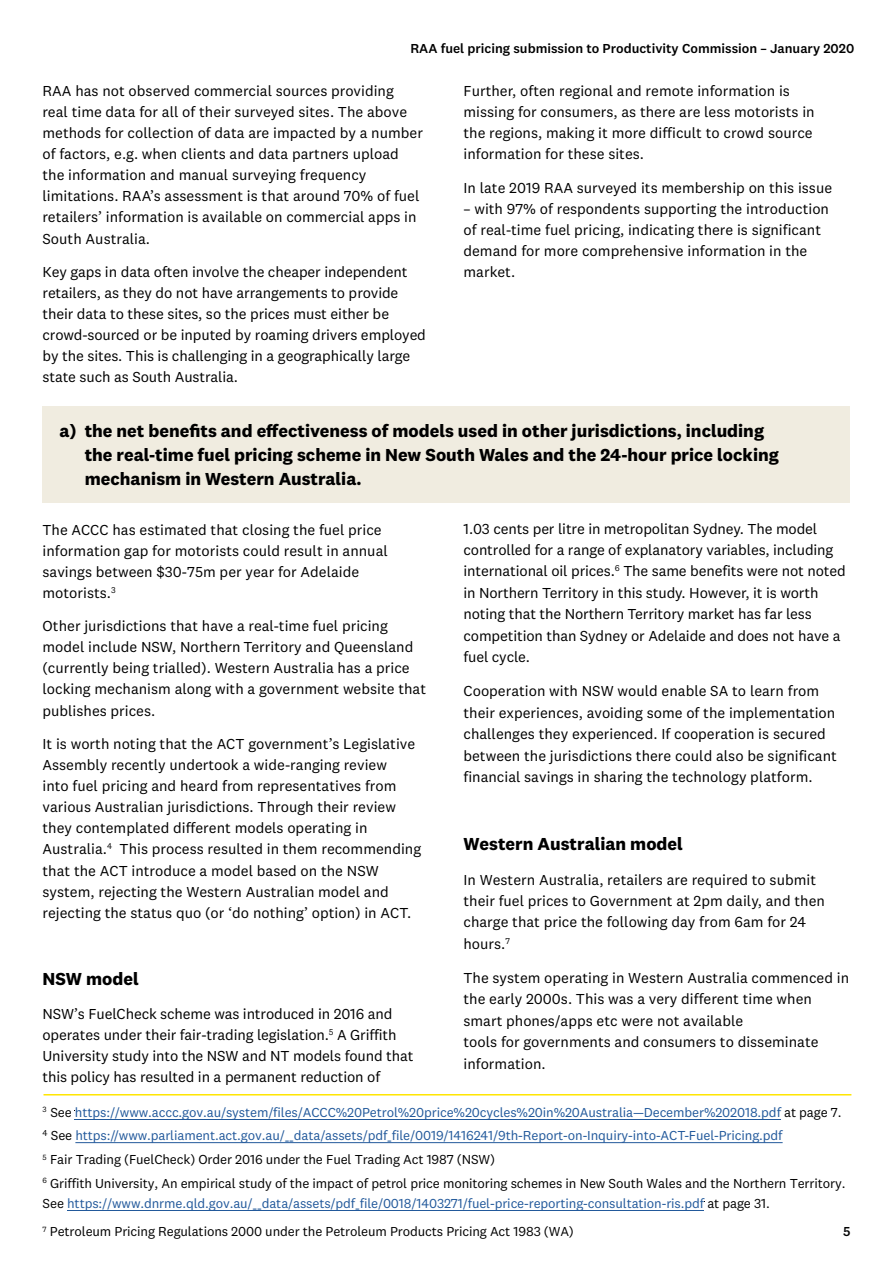
<style>
.page{position:relative;width:893px;height:1263px;background:#fff}
.page>*{position:absolute;margin:0;border:0;box-sizing:border-box;transform-origin:0 0}
.t1{font:700 18px/24px "National 2";color:#000}
.t2{font:15px/21px "National 2";color:#000}
.t3{font:13.5px/23.7px "National 2";letter-spacing:-.01em;color:#22599b}
.t4{font:500 13.5px "National 2";color:#000}
.s1{color:#000}
</style>
<div class="page">
<div style="left:43px;top:406px;width:807px;height:97px;background:#f0ece0"></div>
<hr style="left:67px;top:1210px;width:637px;height:1px;background:#22599b">
<hr style="left:75px;top:1142px;width:708px;height:1px;background:#22599b">
<hr style="left:75px;top:1119px;width:706px;height:1px;background:#22599b">
<hr style="left:44px;top:1094px;width:807px;height:1px;background:#ffe600">
<p class="t4" style="left:410px;top:40px;width:445px">RAA fuel pricing submission to Productivity Commission – January 2020</p>
<p class="t2" style="left:43px;top:81px;width:382px">RAA has not observed commercial sources providing<br>real time data for all of their surveyed sites. The above methods for collection of data are impacted by a number of factors, e.g. when clients and data partners upload the information and manual surveying frequency limitations. RAA’s assessment is that around 70% of fuel retailers’ information is available on commercial apps in South Australia.</p>
<p class="t2" style="left:43px;top:261px;width:385px">Key gaps in data often involve the cheaper independent retailers, as they do not have arrangements to provide their data to these sites, so the prices must either be crowd-sourced or be inputed by roaming drivers employed by the sites. This is challenging in a geographically large state such as South Australia.</p>
<p class="t2" style="left:463px;top:81px;width:353px">Further, often regional and remote information is missing for consumers, as there are less motorists in the regions, making it more difficult to crowd source information for these sites.</p>
<p class="t2" style="left:463px;top:177px;width:370px">In late 2019 RAA surveyed its membership on this issue</p>
<p class="t2" style="left:463px;top:198px;width:367px">– with 97% of respondents supporting the introduction of real-time fuel pricing, indicating there is significant demand for more comprehensive information in the market.</p>
<p class="t1" style="left:85px;top:418px;width:696px;text-indent:-25px">a) the net benefits and effectiveness of models used in other jurisdictions, including the real-time fuel pricing scheme in New South Wales and the 24-hour price locking mechanism in Western Australia.</p>
<p class="t2" style="left:43px;top:519px;width:347px">The ACCC has estimated that closing the fuel price information gap for motorists could result in annual savings between $30-75m per year for Adelaide motorists.<sup>3</sup></p>
<p class="t2" style="left:43px;top:616px;width:385px">Other jurisdictions that have a real-time fuel pricing model include NSW, Northern Territory and Queensland (currently being trialled). Western Australia has a price locking mechanism along with a government website that publishes prices.</p>
<p class="t2" style="left:43px;top:733px;width:380px">It is worth noting that the ACT government’s Legislative Assembly recently undertook a wide-ranging review<br>into fuel pricing and heard from representatives from various Australian jurisdictions. Through their review they contemplated different models operating in Australia.<sup>4</sup> This process resulted in them recommending that the ACT introduce a model based on the NSW system, rejecting the Western Australian model and rejecting the status quo (or ‘do nothing’ option) in ACT.</p>
<p class="t1" style="left:43px;top:967px;width:98px">NSW model</p>
<p class="t2" style="left:43px;top:1003px;width:372px">NSW’s FuelCheck scheme was introduced in 2016 and operates under their fair-trading legislation.<sup>5</sup> A Griffith University study into the NSW and NT models found that this policy has resulted in a permanent reduction of</p>
<p class="t2" style="left:463px;top:517px;width:384px;line-height:21.5px">1.03 cents per litre in metropolitan Sydney. The model controlled for a range of explanatory variables, including international oil prices.<sup>6</sup> The same benefits were not noted in Northern Territory in this study. However, it is worth noting that the Northern Territory market has far less competition than Sydney or Adelaide and does not have a fuel cycle.</p>
<p class="t2" style="left:463px;top:680px;width:375px;line-height:21.5px">Cooperation with NSW would enable SA to learn from their experiences, avoiding some of the implementation challenges they experienced. If cooperation is secured between the jurisdictions there could also be significant financial savings in sharing the technology platform.</p>
<p class="t1" style="left:463px;top:832px;width:221px">Western Australian model</p>
<p class="t2" style="left:463px;top:868px;width:363px;line-height:21.5px">In Western Australia, retailers are required to submit their fuel prices to Government at 2pm daily, and then charge that price the following day from 6am for 24 hours.<sup>7</sup></p>
<p class="t2" style="left:463px;top:967px;width:387px;line-height:21.5px">The system operating in Western Australia commenced in the early 2000s. This was a very different time when smart phones/apps etc were not available<br>tools for governments and consumers to disseminate information.</p>
<p class="t3" style="left:43px;top:1100px;width:804px"><sup>3</sup> <span class="s1">See</span> https://www.accc.gov.au/system/files/ACCC%20Petrol%20price%20cycles%20in%20Australia—December%202018.pdf <span class="s1">at page 7.<br></span><sup>4</sup> <span class="s1">See</span> https://www.parliament.act.gov.au/__data/assets/pdf_file/0019/1416241/9th-Report-on-Inquiry-into-ACT-Fuel-Pricing.pdf<br><sup>5</sup> <span class="s1">Fair Trading (FuelCheck) Order 2016 under the Fuel Trading Act 1987 (NSW)<br></span><sup>6</sup> <span class="s1">Griffith University, An empirical study of the impact of petrol price monitoring schemes in New South Wales and the Northern Territory.</span></p>
<p class="t3" style="left:43px;top:1189px;width:729px;line-height:28.2px"><span class="s1">See</span> https://www.dnrme.qld.gov.au/__data/assets/pdf_file/0018/1403271/fuel-price-reporting-consultation-ris.pdf <span class="s1">at page 31.<br></span><sup>7</sup> <span class="s1">Petroleum Pricing Regulations 2000 under the Petroleum Products Pricing Act 1983 (WA)</span></p>
<p class="t4" style="left:843px;top:1223px;width:9px">5</p>
</div>
